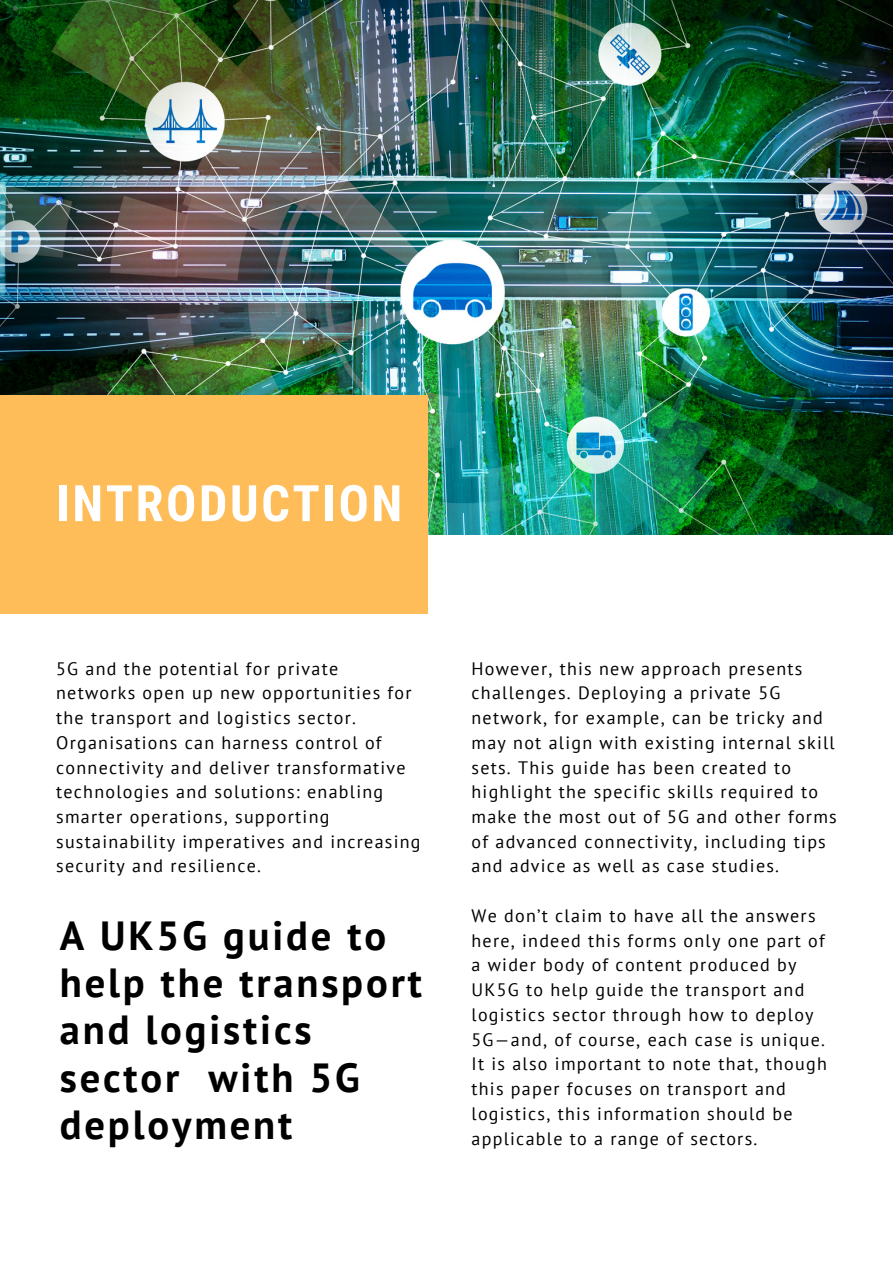
<style>
.page{position:relative;width:893px;height:1264px;background:#fff}
.page>*{position:absolute;margin:0;border:0;box-sizing:border-box;transform-origin:0 0}
.t1{font:700 50.4px "Roboto Condensed";letter-spacing:.05em;color:#fff}
.t2{font:700 40.5px/47.2px "PT Sans";letter-spacing:.07em;color:#000}
.t3{font:18px/24.8px "PT Sans";letter-spacing:.07em;color:#000}
</style>
<div class="page">
<img style="left:0;top:0;width:892px;height:534px">
<div style="left:0;top:395px;width:428px;height:218px;background:#ffbd59"></div>
<h1 class="t1" style="left:56px;top:474px;width:347px">INTRODUCTION</h1>
<p class="t3" style="left:56px;top:655px;width:366px">5G and the potential for private networks open up new opportunities for the transport and logistics sector.<br>Organisations can harness control of connectivity and deliver transformative technologies and solutions: enabling smarter operations, supporting sustainability imperatives and increasing security and resilience.</p>
<p class="t3" style="left:471px;top:655px;width:367px">However, this new approach presents challenges. Deploying a private 5G network, for example, can be tricky and may not align with existing internal skill sets. This guide has been created to highlight the specific skills required to make the most out of 5G and other forms of advanced connectivity, including tips and advice as well as case studies.</p>
<p class="t3" style="left:471px;top:902px;width:357px">We don’t claim to have all the answers here, indeed this forms only one part of a wider body of content produced by UK5G to help guide the transport and logistics sector through how to deploy 5G—and, of course, each case is unique.<br>It is also important to note that, though this paper focuses on transport and logistics, this information should be applicable to a range of sectors.</p>
<h2 class="t2" style="left:60px;top:911px;width:363px">A UK5G guide to help the transport and logistics sector with 5G deployment</h2>
</div>
